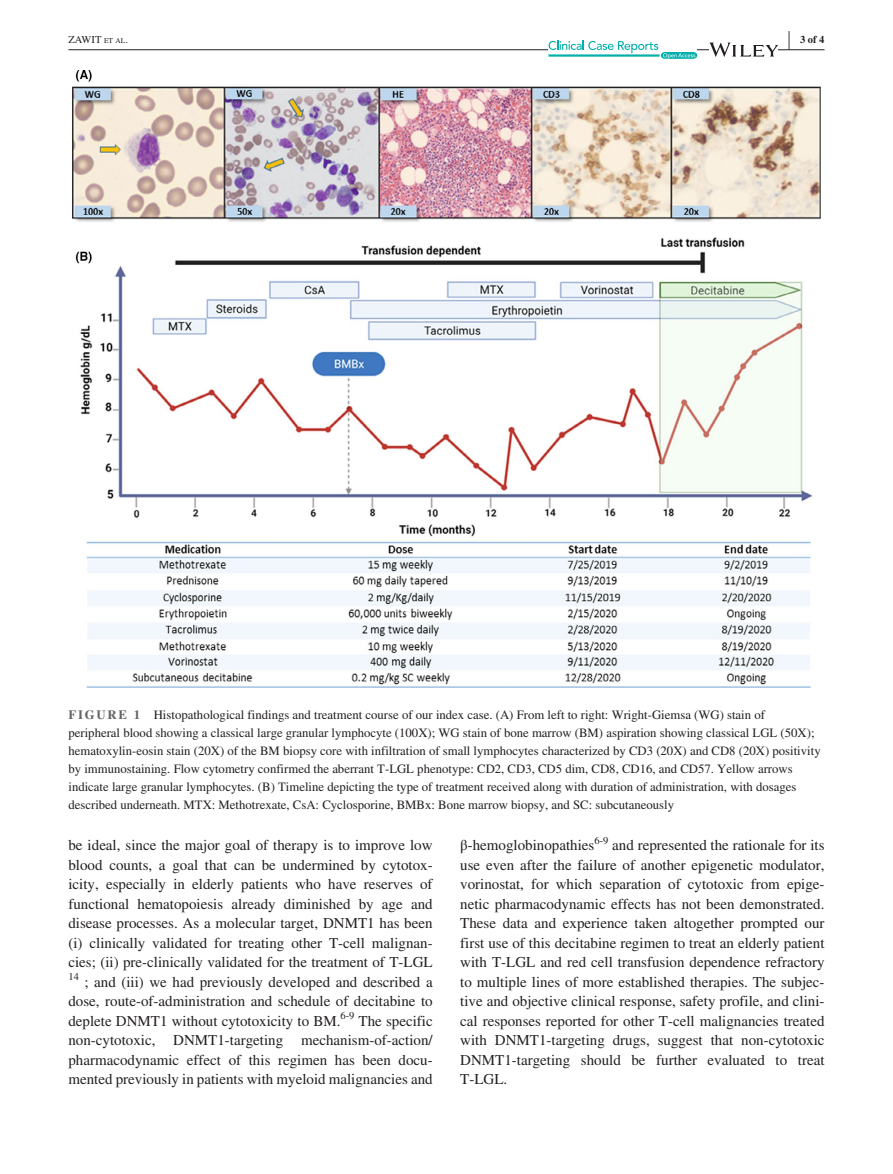
<style>
.page{position:relative;width:893px;height:1174px;background:#fff}
.page>*{position:absolute;margin:0;border:0;box-sizing:border-box;transform-origin:0 0}
.t1{font:700 25.95px "STIX";color:#231f20;scale:.36 1}
.t2{font:15px/19.5px "STIX";color:#231f20;text-align:justify}
.t3{font:12.75px/18px "STIX";color:#231f20}
.t4{font:10.5px "STIX";color:#231f20}
.t5{font:10.5px "STIX";color:#231f20}
.t6{font:700 10.5px "STIX";color:#231f20}
.s1{font-size:7.35px}
.s2{font-weight:700;color:#636366}
</style>
<div class="page">
<hr style="left:68px;top:49px;width:756px;height:1px;background:#231f20">
<svg style="left:548px;top:41px;width:149px;height:18px"></svg>
<svg style="left:709px;top:43px;width:69px;height:14px"></svg>
<img style="left:72px;top:70px;width:749px;height:617px">
<h1 class="t1" style="left:788px;top:24px;width:7px">|</h1>
<p class="t4" style="left:68px;top:32px;width:61px">ZAWIT <span class="s1">et al</span>.</p>
<p class="t6" style="left:800px;top:33px;width:26px">3 of 4</p>
<p class="t3" style="left:68px;top:707px;width:754px"><span class="s2">FIGURE 1</span> Histopathological findings and treatment course of our index case. (A) From left to right: Wright-Giemsa (WG) stain of<br>peripheral blood showing a classical large granular lymphocyte (100X); WG stain of bone marrow (BM) aspiration showing classical LGL (50X); hematoxylin-eosin stain (20X) of the BM biopsy core with infiltration of small lymphocytes characterized by CD3 (20X) and CD8 (20X) positivity by immunostaining. Flow cytometry confirmed the aberrant T-LGL phenotype: CD2, CD3, CD5 dim, CD8, CD16, and CD57. Yellow arrows indicate large granular lymphocytes. (B) Timeline depicting the type of treatment received along with duration of administration, with dosages described underneath. MTX: Methotrexate, CsA: Cyclosporine, BMBx: Bone marrow biopsy, and SC: subcutaneously</p>
<p class="t2" style="left:68px;top:836px;width:366px">be ideal, since the major goal of therapy is to improve low blood counts, a goal that can be undermined by cytotox&shy;icity, especially in elderly patients who have reserves of functional hematopoiesis already diminished by age and disease processes. As a molecular target, DNMT1 has been (i) clinically validated for treating other T-cell malignan&shy;cies; (ii) pre-clinically validated for the treatment of T-LGL</p>
<p class="t5" style="left:68px;top:969px;width:12px">14</p>
<p class="t2" style="left:68px;top:973px;width:366px;text-indent:16px">; and (iii) we had previously developed and described a dose, route-of-administration and schedule of decitabine to deplete DNMT1 without cytotoxicity to BM.</p>
<p class="t5" style="left:340px;top:1008px;width:15px">6-9</p>
<p class="t2" style="left:68px;top:1012px;width:366px;text-indent:290px">The specific non-cytotoxic, DNMT1-targeting mechanism-of-action/ pharmacodynamic effect of this regimen has been docu&shy;mented previously in patients with myeloid malignancies and</p>
<p class="t2" style="left:460px;top:836px;width:136px">β-hemoglobinopathies</p>
<p class="t5" style="left:594px;top:833px;width:15px">6-9</p>
<p class="t2" style="left:460px;top:836px;width:366px;text-indent:152px">and represented the rationale for its use even after the failure of another epigenetic modulator, vorinostat, for which separation of cytotoxic from epige&shy;netic pharmacodynamic effects has not been demonstrated.<br>These data and experience taken altogether prompted our first use of this decitabine regimen to treat an elderly patient with T-LGL and red cell transfusion dependence refractory to multiple lines of more established therapies. The subjec&shy;tive and objective clinical response, safety profile, and clini&shy;cal responses reported for other T-cell malignancies treated with DNMT1-targeting drugs, suggest that non-cytotoxic DNMT1-targeting should be further evaluated to treat T-LGL.</p>
</div>
